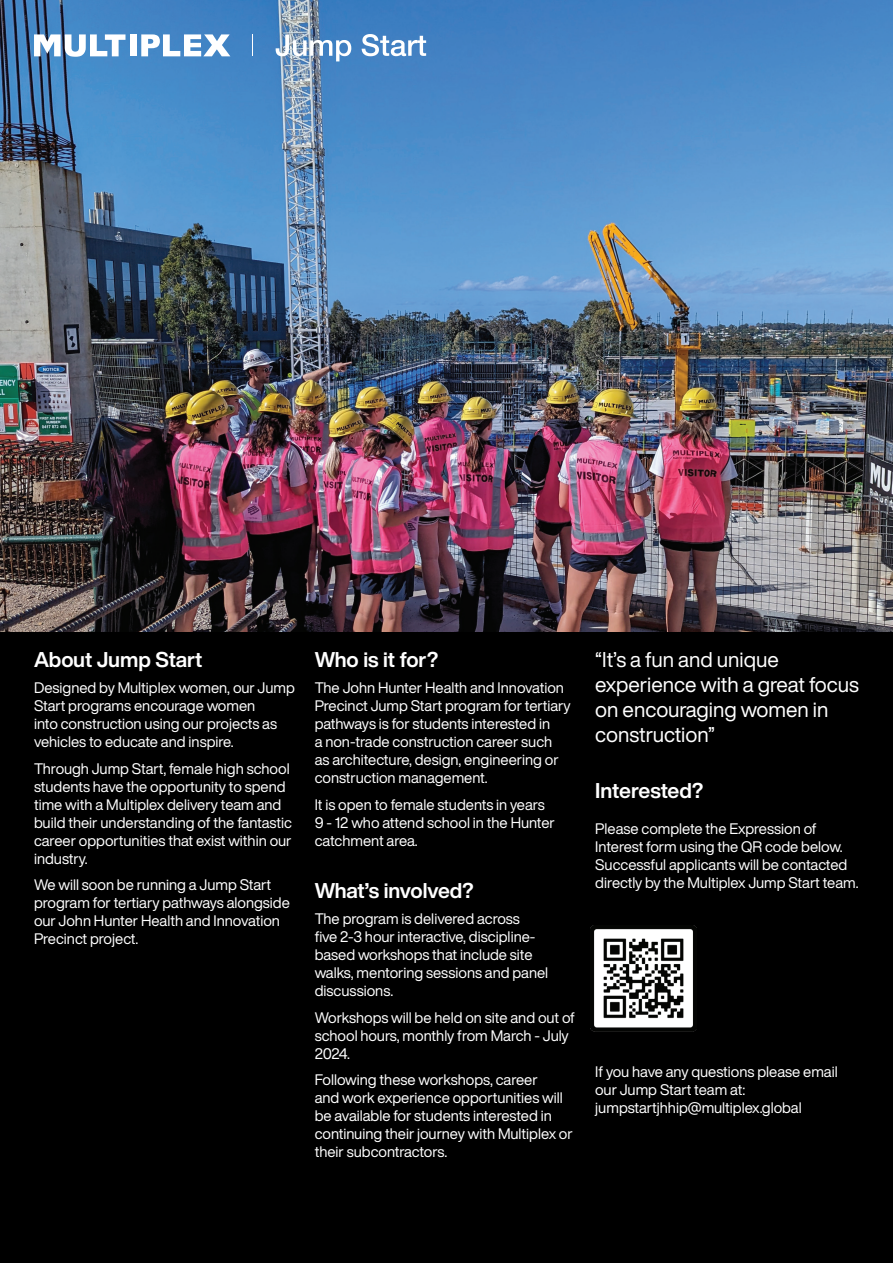
<style>
.page{position:relative;width:893px;height:1263px;background:#000}
.page>*{position:absolute;margin:0;border:0;box-sizing:border-box;transform-origin:0 0}
.t1{font:21px/25.2px "Helvetica Now Display";color:#fff}
.t2{font:700 21px "Helvetica Now Display";color:#fff}
.t3{font:15px/18px "Helvetica Now Display";color:#fff}
</style>
<div class="page">
<img style="left:0;top:0;width:893px;height:631px">
<div style="left:130px;top:34px;width:6px;height:22px;background:#fff"></div>
<svg style="left:141px;top:34px;width:89px;height:22px;background:#aac8e5"></svg>
<svg style="left:34px;top:34px;width:91px;height:23px;background:#abc6df"></svg>
<svg style="left:252px;top:34px;width:1px;height:22px"></svg>
<svg style="left:276px;top:35px;width:75px;height:26px;background:#92b0ce"></svg>
<svg style="left:362px;top:34px;width:64px;height:22px"></svg>
<img style="left:591px;top:925px;width:106px;height:107px">
<h1 class="t2" style="left:34px;top:645px;width:170px">About Jump Start</h1>
<p class="t3" style="left:34px;top:679px;width:262px">Designed by Multiplex women, our Jump Start programs encourage women<br>into construction using our projects as vehicles to educate and inspire.</p>
<p class="t3" style="left:34px;top:759px;width:259px">Through Jump Start, female high school students have the opportunity to spend time with a Multiplex delivery team and build their understanding of the fantastic career opportunities that exist within our industry.</p>
<p class="t3" style="left:34px;top:876px;width:257px">We will soon be running a Jump Start program for tertiary pathways alongside our John Hunter Health and Innovation Precinct project.</p>
<h1 class="t2" style="left:315px;top:645px;width:125px">Who is it for?</h1>
<p class="t3" style="left:315px;top:679px;width:258px">The John Hunter Health and Innovation Precinct Jump Start program for tertiary pathways is for students interested in<br>a non-trade construction career such as architecture, design, engineering or construction management.</p>
<p class="t3" style="left:315px;top:795px;width:242px">It is open to female students in years<br>9 - 12 who attend school in the Hunter catchment area.</p>
<h1 class="t2" style="left:315px;top:876px;width:160px">What’s involved?</h1>
<p class="t3" style="left:315px;top:910px;width:235px">The program is delivered across<br>five 2-3 hour interactive, discipline&shy;based workshops that include site walks, mentoring sessions and panel discussions.</p>
<p class="t3" style="left:315px;top:1008px;width:262px">Workshops will be held on site and out of school hours, monthly from March - July<br>2024.</p>
<p class="t3" style="left:315px;top:1071px;width:260px">Following these workshops, career<br>and work experience opportunities will be available for students interested in continuing their journey with Multiplex or their subcontractors.</p>
<h1 class="t1" style="left:595px;top:647px;width:265px">“It’s a fun and unique experience with a great focus on encouraging women in construction”</h1>
<h1 class="t2" style="left:595px;top:777px;width:109px">Interested?</h1>
<p class="t3" style="left:595px;top:820px;width:265px">Please complete the Expression of Interest form using the QR code below.<br>Successful applicants will be contacted directly by the Multiplex Jump Start team.</p>
<p class="t3" style="left:595px;top:1062px;width:244px">If you have any questions please email our Jump Start team at: jumpstartjhhip@multiplex.global</p>
</div>
